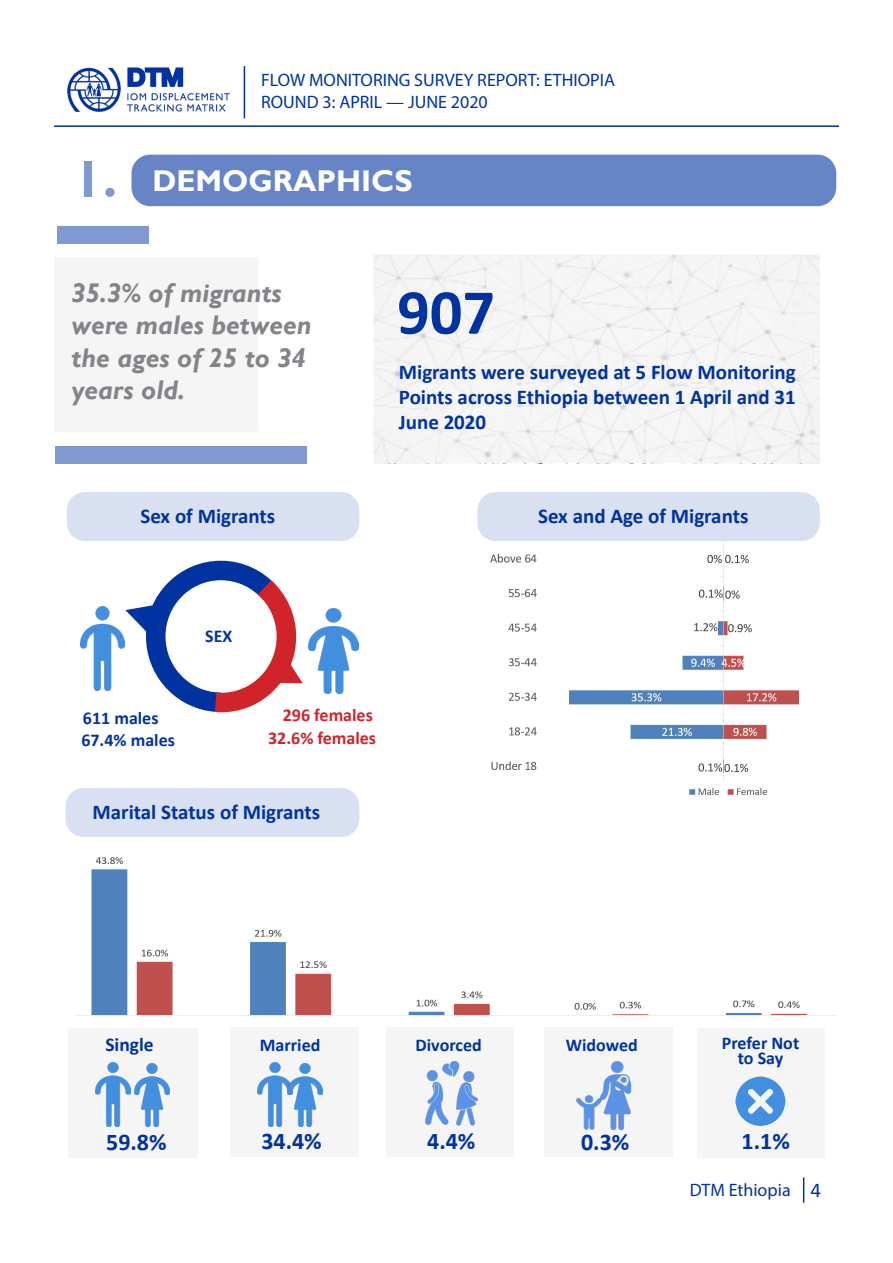
<style>
.page{position:relative;width:893px;height:1263px;background:#fff}
.page>*{position:absolute;margin:0;border:0;box-sizing:border-box;transform-origin:0 0}
.t1{font:700 64.5px "Calibri";color:#0033a0}
.t2{font:700 52.5px "Gill Sans";color:#8099d0}
.t3{font:700 30px "Gill Sans";color:#fff}
.t4{font:italic 700 27px/32.4px "Gill Sans";color:#828487}
.t5{font:700 24px "Calibri";color:#0033a0}
.t6{font:700 21px/25.2px "Calibri";color:#0033a0;text-align:justify}
.t7{font:21px "Calibri";color:#0033a0}
.t8{font:700 19.5px "Calibri";color:#0033a0}
.t9{font:18px/21.6px "Myriad Pro";color:#0033a0}
.t10{font:700 18px/15px "Calibri";color:#0033a0;text-align:center}
.t11{font:700 18px "Calibri";color:#d1232a}
</style>
<div class="page">
<hr style="left:244px;top:66px;width:1px;height:52px;background:#0033a0">
<hr style="left:54px;top:125px;width:785px;height:2px;background:#0033a0">
<img style="left:67px;top:67px;width:163px;height:45px">
<svg style="left:803px;top:1177px;width:1px;height:26px"></svg>
<div style="left:68px;top:1028px;width:129px;height:129px;background:#f5f5f6"></div>
<div style="left:230px;top:1027px;width:129px;height:130px;background:#f5f5f6"></div>
<div style="left:544px;top:1027px;width:129px;height:130px;background:#f5f5f6"></div>
<div style="left:386px;top:1028px;width:128px;height:129px;background:#f5f5f6"></div>
<div style="left:697px;top:1028px;width:128px;height:129px;background:#f5f5f6"></div>
<div style="left:67px;top:492px;width:292px;height:49px;background:#d9e0f1;border-radius:18px"></div>
<div style="left:65px;top:788px;width:294px;height:49px;background:#d9e0f1;border-radius:18px"></div>
<div style="left:54px;top:257px;width:205px;height:175px;background:#f5f5f6"></div>
<div style="left:132px;top:155px;width:703px;height:50px;background:#6684c6;border-radius:18px"></div>
<div style="left:131px;top:155px;width:705px;height:51px;border:2px solid #0033a0;border-radius:18px"></div>
<img style="left:80px;top:606px;width:45px;height:85px">
<img style="left:309px;top:608px;width:50px;height:85px">
<div style="left:56px;top:446px;width:251px;height:17px;background:#8099d0"></div>
<div style="left:57px;top:226px;width:92px;height:17px;background:#8099d0"></div>
<img style="left:96px;top:1063px;width:34px;height:64px">
<img style="left:258px;top:1063px;width:30px;height:64px">
<img style="left:135px;top:1063px;width:34px;height:64px">
<img style="left:288px;top:1063px;width:34px;height:64px">
<img style="left:425px;top:1061px;width:53px;height:65px">
<img style="left:576px;top:1061px;width:56px;height:70px">
<div style="left:477px;top:492px;width:343px;height:49px;background:#d9e0f1;border-radius:18px"></div>
<div style="left:374px;top:255px;width:446px;height:208px;background:#f5f5f6"></div>
<img style="left:735px;top:1076px;width:51px;height:50px">
<svg style="left:125px;top:560px;width:178px;height:153px"></svg>
<img style="left:689px;top:788px;width:78px;height:7px">
<img style="left:74px;top:857px;width:761px;height:159px">
<img style="left:490px;top:542px;width:309px;height:239px">
<p class="t9" style="left:261px;top:69px;width:355px">FLOW MONITORING SURVEY REPORT: ETHIOPIA<br>ROUND 3: APRIL — JUNE 2020</p>
<p class="t2" style="left:74px;top:147px;width:45px">1.</p>
<p class="t3" style="left:152px;top:163px;width:261px">DEMOGRAPHICS</p>
<p class="t4" style="left:72px;top:277px;width:242px">35.3% of migrants were males between the ages of 25 to 34 years old.</p>
<p class="t6" style="left:140px;top:503px;width:136px">Sex of Migrants</p>
<p class="t1" style="left:397px;top:267px;width:100px">907</p>
<p class="t6" style="left:399px;top:359px;width:398px">Migrants were surveyed at 5 Flow Monitoring Points across Ethiopia between 1 April and 31<br>June 2020</p>
<p class="t6" style="left:538px;top:503px;width:212px">Sex and Age of Migrants</p>
<p class="t10" style="left:205px;top:628px;width:29px">SEX</p>
<p class="t10" style="left:83px;top:710px;width:77px">611 males</p>
<p class="t11" style="left:283px;top:703px;width:92px">296 females</p>
<p class="t10" style="left:81px;top:732px;width:95px">67.4% males</p>
<p class="t11" style="left:268px;top:726px;width:109px">32.6% females</p>
<p class="t6" style="left:92px;top:799px;width:229px">Marital Status of Migrants</p>
<p class="t8" style="left:105px;top:1030px;width:50px">Single</p>
<p class="t10" style="left:260px;top:1037px;width:62px">Married</p>
<p class="t10" style="left:416px;top:1037px;width:68px">Divorced</p>
<p class="t10" style="left:566px;top:1037px;width:74px">Widowed</p>
<p class="t10" style="left:722px;top:1035px;width:79px">Prefer Not to Say</p>
<p class="t5" style="left:106px;top:1125px;width:62px">59.8%</p>
<p class="t5" style="left:261px;top:1124px;width:62px">34.4%</p>
<p class="t5" style="left:427px;top:1124px;width:50px">4.4%</p>
<p class="t5" style="left:581px;top:1125px;width:50px">0.3%</p>
<p class="t5" style="left:742px;top:1124px;width:50px">1.1%</p>
<p class="t9" style="left:690px;top:1179px;width:102px">DTM Ethiopia</p>
<p class="t7" style="left:810px;top:1175px;width:12px">4</p>
</div>
